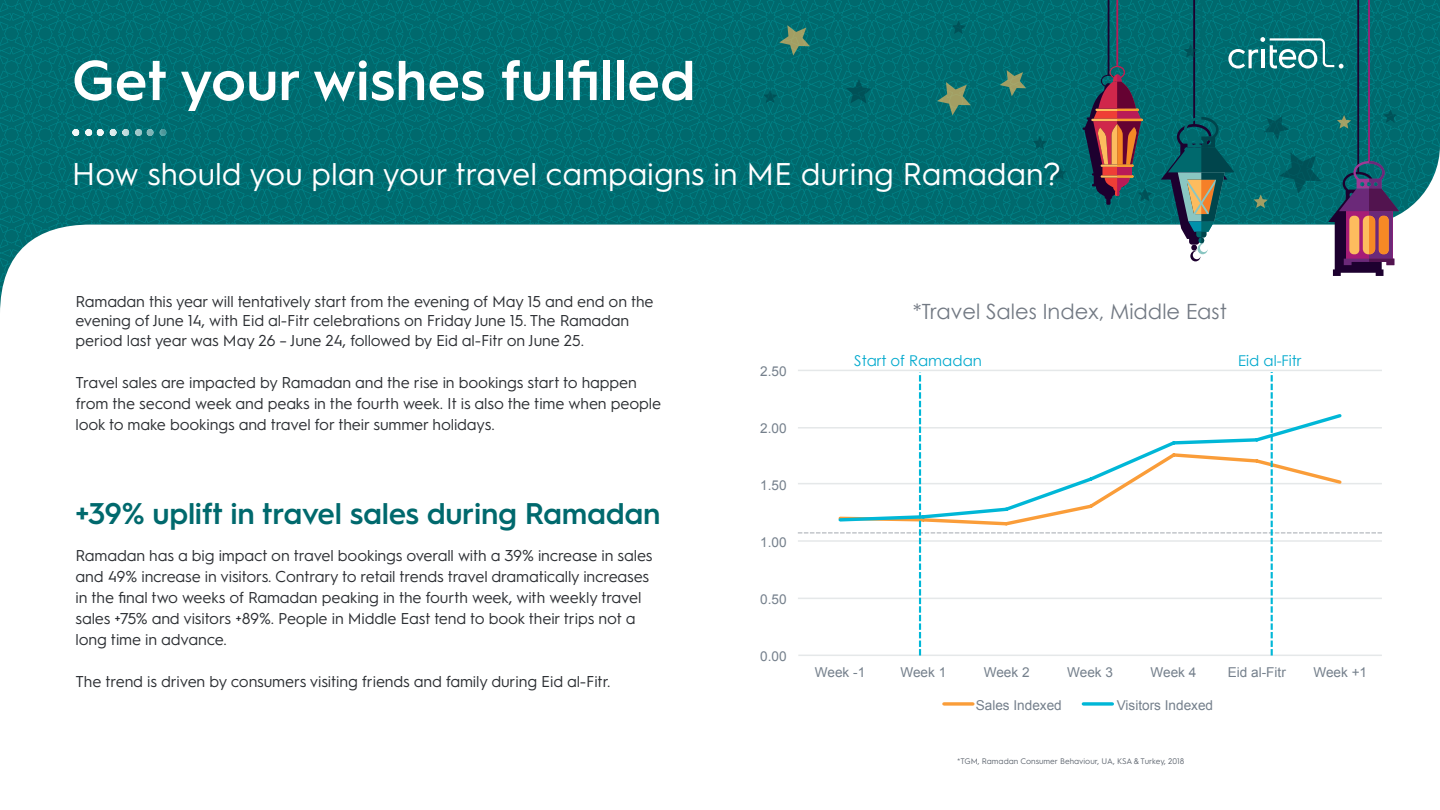
<style>
.page{position:relative;width:1440px;height:810px;background:#fff}
.page>*{position:absolute;margin:0;border:0;box-sizing:border-box;transform-origin:0 0}
.t1{font:600 56.25px "Hurme Geometric Sans 1";color:#fff}
.t2{font:31.5px "Hurme Geometric Sans 1";color:#fff}
.t3{font:600 30px "Hurme Geometric Sans 1";letter-spacing:-.01em;color:#00696d}
.t4{font:21px "Century Gothic";color:#727983}
.t5{font:15.75px/21px "Hurme Geometric Sans 1";letter-spacing:-.01em;color:#2c2f33}
.t6{font:14.92px "Century Gothic";color:#00a9cd}
.t7{font:13.58px "Arial";color:#75808c}
.t8{font:8.1px "Hurme Geometric Sans 1";color:#5f6670}
</style>
<div class="page">
<svg style="left:0;top:0;width:315px;height:310px;fill:#006d72"></svg>
<svg style="left:315px;top:0;width:405px;height:225px;background:#006d71"></svg>
<svg style="left:720px;top:0;width:405px;height:225px;background:#006d72"></svg>
<svg style="left:1125px;top:0;width:315px;height:225px;background:#1a7c80"></svg>
<svg style="left:72px;top:129px;width:8px;height:7px"></svg>
<svg style="left:85px;top:129px;width:8px;height:7px"></svg>
<svg style="left:96px;top:129px;width:8px;height:7px"></svg>
<div style="left:109px;top:129px;width:8px;height:7px;background:#deebec;border-radius:50%"></div>
<svg style="left:122px;top:129px;width:8px;height:7px"></svg>
<svg style="left:135px;top:129px;width:8px;height:7px"></svg>
<div style="left:146px;top:129px;width:8px;height:7px;background:#80b5b8;border-radius:50%"></div>
<svg style="left:159px;top:129px;width:8px;height:7px"></svg>
<svg style="left:937px;top:82px;width:34px;height:33px"></svg>
<svg style="left:1000px;top:70px;width:26px;height:26px"></svg>
<svg style="left:779px;top:25px;width:31px;height:31px"></svg>
<svg style="left:1052px;top:166px;width:15px;height:14px"></svg>
<svg style="left:1033px;top:136px;width:14px;height:14px"></svg>
<svg style="left:846px;top:79px;width:26px;height:25px"></svg>
<svg style="left:763px;top:90px;width:14px;height:13px"></svg>
<svg style="left:951px;top:20px;width:15px;height:14px"></svg>
<svg style="left:1083px;top:0;width:69px;height:205px;background:#385a5f"></svg>
<svg style="left:1161px;top:0;width:238px;height:276px;background:#357c82"></svg>
<hr style="left:798px;top:370px;width:584px;height:1px;background:#e5e8e9">
<svg style="left:944px;top:702px;width:29px;height:4px"></svg>
<svg style="left:1083px;top:702px;width:29px;height:4px"></svg>
<svg style="left:798px;top:372px;width:584px;height:284px"></svg>
<h1 class="t1" style="left:72px;top:60px;width:625px">Get your wishes fulfilled</h1>
<h2 class="t2" style="left:72px;top:162px;width:991px">How should you plan your travel campaigns in ME during Ramadan?</h2>
<p class="t5" style="left:75px;top:293px;width:580px;line-height:19.5px">Ramadan this year will tentatively start from the evening of May 15 and end on the evening of June 14, with Eid al-Fitr celebrations on Friday June 15. The Ramadan period last year was May 26 – June 24, followed by Eid al-Fitr on June 25.</p>
<p class="t5" style="left:75px;top:373px;width:587px">Travel sales are impacted by Ramadan and the rise in bookings start to happen from the second week and peaks in the fourth week. It is also the time when people look to make bookings and travel for their summer holidays.</p>
<h3 class="t3" style="left:75px;top:502px;width:587px">+39% uplift in travel sales during Ramadan</h3>
<p class="t5" style="left:76px;top:547px;width:578px">Ramadan has a big impact on travel bookings overall with a 39% increase in sales and 49% increase in visitors. Contrary to retail trends travel dramatically increases in the final two weeks of Ramadan peaking in the fourth week, with weekly travel sales +75% and visitors +89%. People in Middle East tend to book their trips not a long time in advance.</p>
<p class="t5" style="left:76px;top:673px;width:536px">The trend is driven by consumers visiting friends and family during Eid al-Fitr.</p>
<p class="t7" style="left:760px;top:363px;width:28px">2.50</p>
<p class="t7" style="left:760px;top:420px;width:28px">2.00</p>
<p class="t7" style="left:760px;top:477px;width:28px">1.50</p>
<p class="t7" style="left:760px;top:534px;width:28px">1.00</p>
<p class="t7" style="left:760px;top:591px;width:28px">0.50</p>
<p class="t7" style="left:760px;top:648px;width:28px">0.00</p>
<h3 class="t4" style="left:913px;top:303px;width:315px">*Travel Sales Index, Middle East</h3>
<p class="t6" style="left:854px;top:355px;width:129px">Start of Ramadan</p>
<p class="t6" style="left:1238px;top:355px;width:65px">Eid al-Fitr</p>
<p class="t7" style="left:815px;top:664px;width:52px">Week -1</p>
<p class="t7" style="left:900px;top:664px;width:47px">Week 1</p>
<p class="t7" style="left:984px;top:664px;width:47px">Week 2</p>
<p class="t7" style="left:1067px;top:664px;width:47px">Week 3</p>
<p class="t7" style="left:1151px;top:664px;width:47px">Week 4</p>
<p class="t7" style="left:1228px;top:664px;width:60px">Eid al-Fitr</p>
<p class="t7" style="left:1313px;top:664px;width:55px">Week +1</p>
<p class="t7" style="left:976px;top:697px;width:88px">Sales Indexed</p>
<p class="t7" style="left:1117px;top:697px;width:98px">Visitors Indexed</p>
<p class="t8" style="left:957px;top:758px;width:229px">*TGM, Ramadan Consumer Behaviour, UA, KSA &amp; Turkey, 2018</p>
</div>
